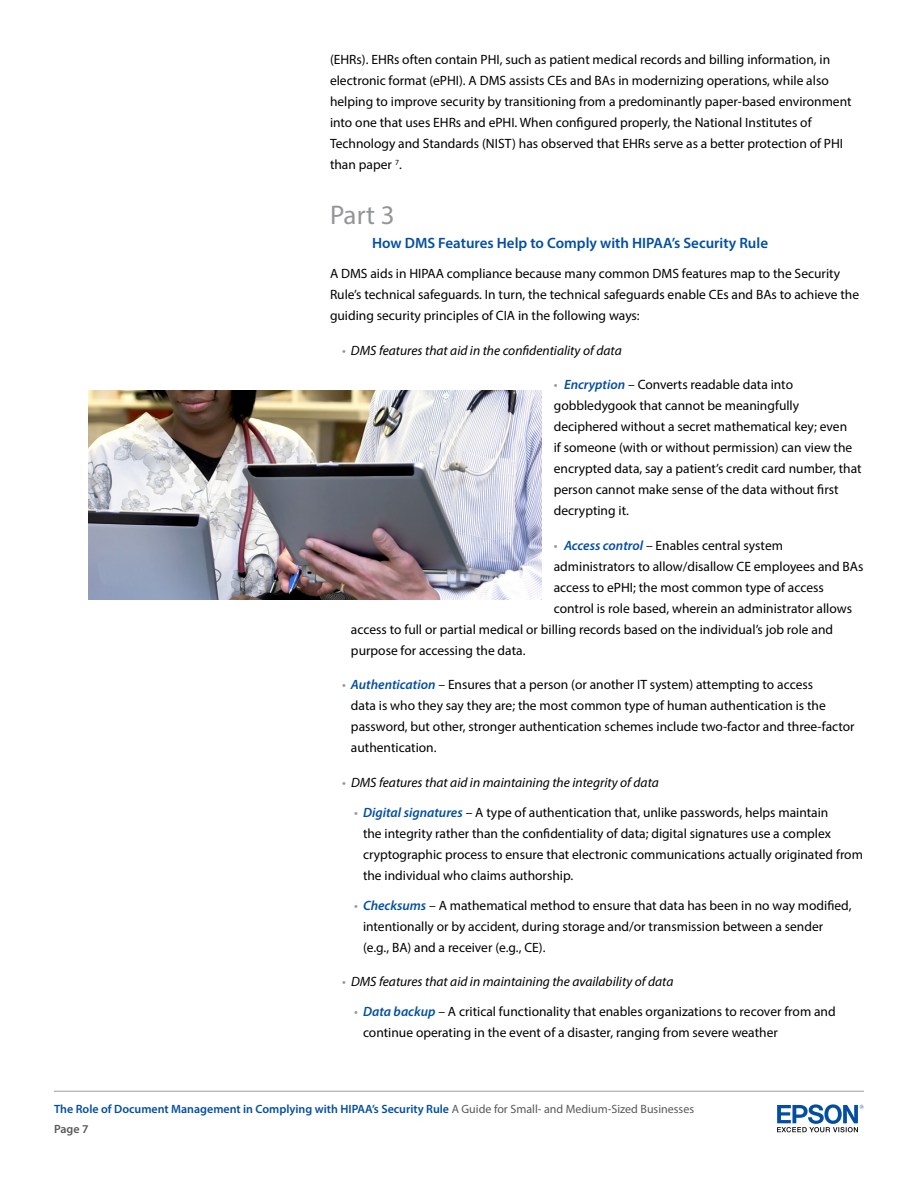
<style>
.page{position:relative;width:918px;height:1188px;background:#fff}
.page>*{position:absolute;margin:0;border:0;box-sizing:border-box;transform-origin:0 0}
.t1{font:27px "Myriad Pro";color:#939598}
.t2{font:600 15px "Myriad Pro";color:#034ea2}
.t3{font:13.5px/21px "Myriad Pro";color:#000}
.t4{font:italic 13.5px "Myriad Pro";color:#000}
.t5{font:600 12px/19.5px "Myriad Pro";color:#034ea2}
.s1{font-style:normal;color:#939598}
.s2{color:#939598}
.s3{font-weight:600;font-style:italic;color:#034ea2}
.s4{font-weight:400;color:#58595b}
.s5{color:#58595b}
</style>
<div class="page">
<hr style="left:54px;top:1091px;width:810px;height:1px;background:#a7a9ac">
<svg style="left:777px;top:1104px;width:87px;height:28px"></svg>
<img style="left:88px;top:391px;width:453px;height:208px">
<p class="t3" style="left:330px;top:49px;width:523px">(EHRs). EHRs often contain PHI, such as patient medical records and billing information, in electronic format (ePHI). A DMS assists CEs and BAs in modernizing operations, while also helping to improve security by transitioning from a predominantly paper-based environment into one that uses EHRs and ePHI. When configured properly, the National Institutes of Technology and Standards (NIST) has observed that EHRs serve as a better protection of PHI than paper <sup>7</sup>.</p>
<h1 class="t1" style="left:330px;top:198px;width:66px">Part 3</h1>
<p class="t2" style="left:372px;top:233px;width:398px">How DMS Features Help to Comply with HIPAA’s Security Rule</p>
<p class="t3" style="left:330px;top:263px;width:531px">A DMS aids in HIPAA compliance because many common DMS features map to the Security<br>Rule’s technical safeguards. In turn, the technical safeguards enable CEs and BAs to achieve the guiding security principles of CIA in the following ways:</p>
<p class="t4" style="left:342px;top:342px;width:281px"><span class="s1">•</span> DMS features that aid in the confidentiality of data</p>
<p class="t3" style="left:554px;top:374px;width:309px"><span class="s2">•</span> <span class="s3">Encryption</span> – Converts readable data into gobbledygook that cannot be meaningfully deciphered without a secret mathematical key; even<br>if someone (with or without permission) can view the encrypted data, say a patient’s credit card number, that person cannot make sense of the data without first decrypting it.</p>
<p class="t3" style="left:554px;top:534px;width:231px"><span class="s2">•</span> <span class="s3">Access control</span> – Enables central system</p>
<p class="t3" style="left:554px;top:555px;width:311px">administrators to allow/disallow CE employees and BAs</p>
<p class="t3" style="left:554px;top:576px;width:272px">access to ePHI; the most common type of access</p>
<p class="t3" style="left:554px;top:597px;width:300px">control is role based, wherein an administrator allows</p>
<p class="t3" style="left:351px;top:618px;width:484px">access to full or partial medical or billing records based on the individual’s job role and</p>
<p class="t3" style="left:351px;top:639px;width:176px">purpose for accessing the data.</p>
<p class="t3" style="left:351px;top:674px;width:505px;text-indent:-9px"><span class="s2">•</span> <span class="s3">Authentication</span> – Ensures that a person (or another IT system) attempting to access<br>data is who they say they are; the most common type of human authentication is the password, but other, stronger authentication schemes include two-factor and three-factor authentication.</p>
<p class="t4" style="left:342px;top:774px;width:318px"><span class="s1">•</span> DMS features that aid in maintaining the integrity of data</p>
<p class="t3" style="left:363px;top:801px;width:501px;text-indent:-9px"><span class="s2">•</span> <span class="s3">Digital signatures</span> – A type of authentication that, unlike passwords, helps maintain<br>the integrity rather than the confidentiality of data; digital signatures use a complex cryptographic process to ensure that electronic communications actually originated from the individual who claims authorship.</p>
<p class="t3" style="left:363px;top:894px;width:490px;text-indent:-9px"><span class="s2">•</span> <span class="s3">Checksums</span> – A mathematical method to ensure that data has been in no way modified, intentionally or by accident, during storage and/or transmission between a sender (e.g., BA) and a receiver (e.g., CE).</p>
<p class="t4" style="left:342px;top:973px;width:333px"><span class="s1">•</span> DMS features that aid in maintaining the availability of data</p>
<p class="t3" style="left:363px;top:1001px;width:474px;text-indent:-9px"><span class="s2">•</span> <span class="s3">Data backup</span> – A critical functionality that enables organizations to recover from and continue operating in the event of a disaster, ranging from severe weather</p>
<p class="t5" style="left:54px;top:1099px;width:642px">The Role of Document Management in Complying with HIPAA’s Security Rule <span class="s4">A Guide for Small- and Medium-Sized Businesses<br></span><span class="s5">Page 7</span></p>
</div>
